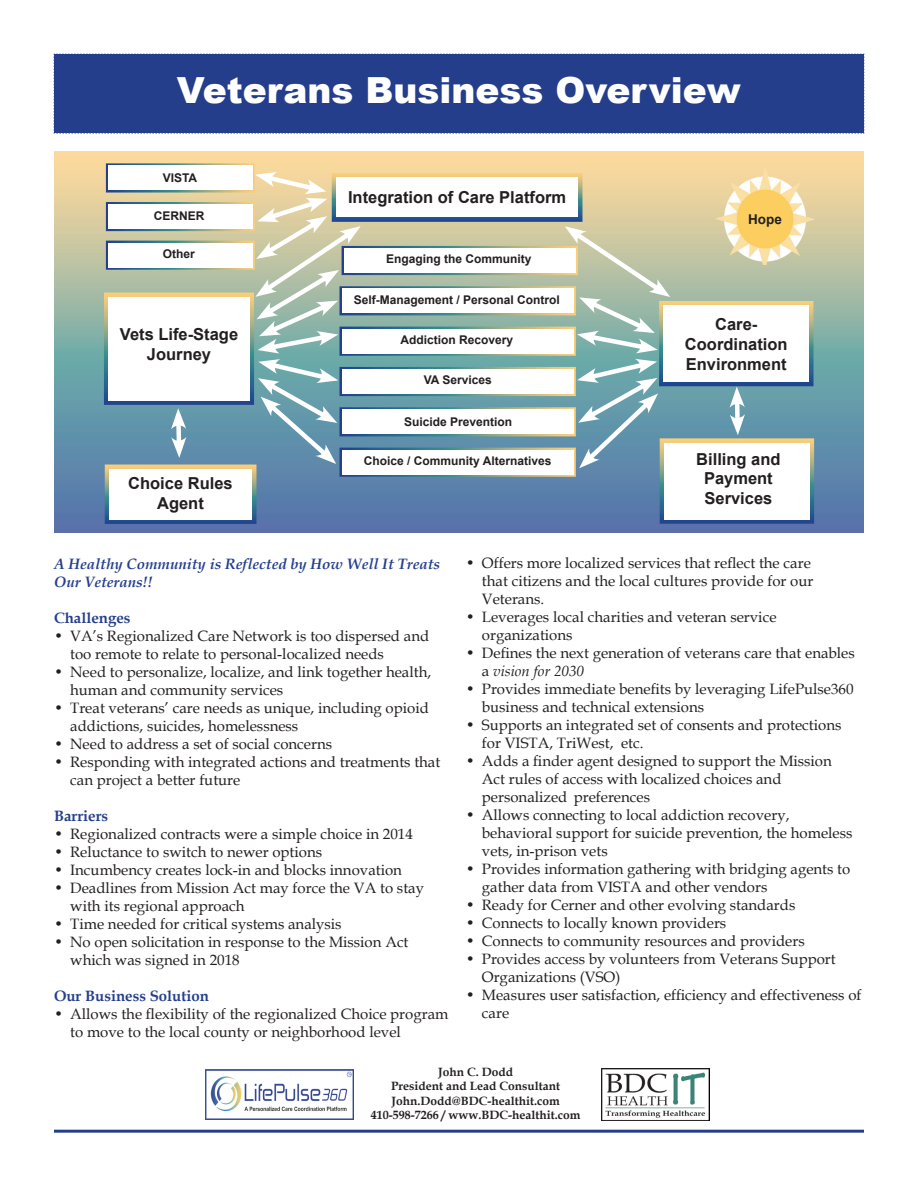
<style>
.page{position:relative;width:918px;height:1188px;background:#fff}
.page>*{position:absolute;margin:0;border:0;box-sizing:border-box;transform-origin:0 0}
.t1{font:900 36px "Arial";color:#fff}
.t2{font:700 16.5px/19.8px "Arial";color:#231f20;text-align:center}
.t3{font:15px/18px "Book Antiqua";color:#231f20}
.Headings{font:italic 700 15px/18px "Book Antiqua";color:#243e8c}
.Headings-2{font:700 15px "Book Antiqua";color:#243e8c}
.t4{font:700 13.5px "Arial";color:#231f20}
.t5{font:700 12px "Arial";color:#231f20}
.t6{font:700 12px/14.4px "Book Antiqua";color:#231f20;text-align:center}
.s1{font-style:italic}
</style>
<div class="page">
<img style="left:602px;top:1068px;width:108px;height:52px">
<img style="left:206px;top:1069px;width:147px;height:51px">
<div style="left:54px;top:54px;width:810px;height:79px;background:#243e8c"></div>
<hr style="left:54px;top:1130px;width:810px;height:3px;background:#243e8c">
<svg style="left:57px;top:154px;width:804px;height:376px;background:#93a8a5"></svg>
<img style="left:715px;top:168px;width:100px;height:97px">
<div style="left:659px;top:301px;width:155px;height:85px;background:#fff;border:9px solid #fff"></div>
<div style="left:104px;top:293px;width:150px;height:112px;background:#fff;border:9px solid #fff"></div>
<div style="left:332px;top:173px;width:250px;height:49px;background:#fff;border:9px solid #fff"></div>
<div style="left:106px;top:163px;width:149px;height:30px;background:#fff;border:4px solid #fff"></div>
<div style="left:106px;top:202px;width:149px;height:29px;background:#fff;border:4px solid #fff"></div>
<div style="left:106px;top:241px;width:149px;height:29px;background:#fff;border:4px solid #fff"></div>
<div style="left:339px;top:448px;width:237px;height:29px;background:#fff;border:4px solid #fff"></div>
<div style="left:339px;top:367px;width:237px;height:29px;background:#fff;border:4px solid #fff"></div>
<div style="left:339px;top:286px;width:237px;height:29px;background:#fff;border:4px solid #fff"></div>
<div style="left:339px;top:327px;width:237px;height:29px;background:#fff;border:4px solid #fff"></div>
<div style="left:339px;top:407px;width:237px;height:29px;background:#fff;border:4px solid #fff"></div>
<svg style="left:577px;top:359px;width:81px;height:109px;background:#7ea9b8"></svg>
<svg style="left:565px;top:226px;width:105px;height:127px"></svg>
<div style="left:342px;top:246px;width:236px;height:29px;background:#fff;border:4px solid #fff"></div>
<div style="left:105px;top:465px;width:151px;height:59px;background:#fff;border:9px solid #fff"></div>
<svg style="left:171px;top:408px;width:15px;height:50px"></svg>
<div style="left:660px;top:438px;width:154px;height:86px;background:#fff;border:9px solid #fff"></div>
<svg style="left:730px;top:387px;width:15px;height:48px"></svg>
<svg style="left:255px;top:172px;width:106px;height:292px"></svg>
<p class="t1" style="left:177px;top:64px;width:565px">Veterans Business Overview</p>
<p class="t5" style="left:163px;top:169px;width:36px">VISTA</p>
<p class="t5" style="left:154px;top:207px;width:52px">CERNER</p>
<p class="t5" style="left:163px;top:246px;width:34px">Other</p>
<p class="t2" style="left:348px;top:188px;width:220px">Integration of Care Platform</p>
<p class="t5" style="left:386px;top:251px;width:147px">Engaging the Community</p>
<p class="t4" style="left:748px;top:209px;width:35px">Hope</p>
<p class="t2" style="left:120px;top:325px;width:120px">Vets Life-Stage<br>Journey</p>
<p class="t2" style="left:128px;top:474px;width:106px">Choice Rules<br>Agent</p>
<p class="t5" style="left:354px;top:291px;width:208px">Self-Management / Personal Control</p>
<p class="t5" style="left:401px;top:332px;width:114px">Addiction Recovery</p>
<p class="t5" style="left:424px;top:372px;width:70px">VA Services</p>
<p class="t5" style="left:404px;top:413px;width:110px">Suicide Prevention</p>
<p class="t5" style="left:364px;top:452px;width:189px">Choice / Community Alternatives</p>
<p class="t2" style="left:715px;top:315px;width:44px">Care-</p>
<p class="t2" style="left:685px;top:335px;width:104px">Coordination</p>
<p class="t2" style="left:686px;top:354px;width:102px">Environment</p>
<p class="t2" style="left:696px;top:449px;width:86px">Billing and</p>
<p class="t2" style="left:704px;top:469px;width:70px">Payment</p>
<p class="t2" style="left:704px;top:489px;width:69px">Services</p>
<p class="Headings" style="left:54px;top:555px;width:388px">A Healthy Community is Reflected by How Well It Treats<br>Our Veterans!!</p>
<p class="Headings-2" style="left:54px;top:608px;width:78px">Challenges</p>
<p class="t3" style="left:70px;top:627px;width:361px;text-indent:-16px">• VA’s Regionalized Care Network is too dispersed and too remote to relate to personal-localized needs</p>
<p class="t3" style="left:70px;top:663px;width:362px;text-indent:-16px">• Need to personalize, localize, and link together health, human and community services</p>
<p class="t3" style="left:70px;top:699px;width:360px;text-indent:-16px">• Treat veterans’ care needs as unique, including opioid addictions, suicides, homelessness</p>
<p class="t3" style="left:54px;top:735px;width:280px">• Need to address a set of social concerns</p>
<p class="t3" style="left:70px;top:753px;width:372px;text-indent:-16px">• Responding with integrated actions and treatments that can project a better future</p>
<p class="Headings-2" style="left:54px;top:806px;width:56px">Barriers</p>
<p class="t3" style="left:54px;top:825px;width:360px">• Regionalized contracts were a simple choice in 2014</p>
<p class="t3" style="left:54px;top:843px;width:270px">• Reluctance to switch to newer options</p>
<p class="t3" style="left:54px;top:861px;width:350px">• Incumbency creates lock-in and blocks innovation</p>
<p class="t3" style="left:70px;top:879px;width:355px;text-indent:-16px">• Deadlines from Mission Act may force the VA to stay with its regional approach</p>
<p class="t3" style="left:54px;top:915px;width:289px">• Time needed for critical systems analysis</p>
<p class="t3" style="left:70px;top:933px;width:340px;text-indent:-16px">• No open solicitation in response to the Mission Act which was signed in 2018</p>
<p class="Headings-2" style="left:54px;top:986px;width:156px">Our Business Solution</p>
<p class="t3" style="left:70px;top:1005px;width:380px;text-indent:-16px">• Allows the flexibility of the regionalized Choice program to move to the local county or neighborhood level</p>
<p class="t3" style="left:482px;top:554px;width:333px;text-indent:-16px">• Offers more localized services that reflect the care that citizens and the local cultures provide for our<br>Veterans.</p>
<p class="t3" style="left:482px;top:608px;width:296px;text-indent:-16px">• Leverages local charities and veteran service organizations</p>
<p class="t3" style="left:482px;top:644px;width:374px;text-indent:-16px">• Defines the next generation of veterans care that enables a <span class="s1">vision for 2030</span></p>
<p class="t3" style="left:482px;top:680px;width:373px;text-indent:-16px">• Provides immediate benefits by leveraging LifePulse360 business and technical extensions</p>
<p class="t3" style="left:482px;top:716px;width:361px;text-indent:-16px">• Supports an integrated set of consents and protections for VISTA, TriWest, etc.</p>
<p class="t3" style="left:482px;top:752px;width:351px;text-indent:-16px">• Adds a finder agent designed to support the Mission<br>Act rules of access with localized choices and personalized preferences</p>
<p class="t3" style="left:482px;top:806px;width:372px;text-indent:-16px">• Allows connecting to local addiction recovery, behavioral support for suicide prevention, the homeless vets, in-prison vets</p>
<p class="t3" style="left:482px;top:860px;width:370px;text-indent:-16px">• Provides information gathering with bridging agents to gather data from VISTA and other vendors</p>
<p class="t3" style="left:466px;top:896px;width:331px">• Ready for Cerner and other evolving standards</p>
<p class="t3" style="left:466px;top:914px;width:262px">• Connects to locally known providers</p>
<p class="t3" style="left:466px;top:932px;width:340px">• Connects to community resources and providers</p>
<p class="t3" style="left:482px;top:950px;width:355px;text-indent:-16px">• Provides access by volunteers from Veterans Support<br>Organizations (VSO)</p>
<p class="t3" style="left:482px;top:986px;width:381px;text-indent:-16px">• Measures user satisfaction, efficiency and effectiveness of care</p>
<p class="t6" style="left:371px;top:1065px;width:211px">John C. Dodd<br>President and Lead Consultant<br>John.Dodd@BDC-healthit.com<br>410-598-7266 / www.BDC-healthit.com</p>
</div>
